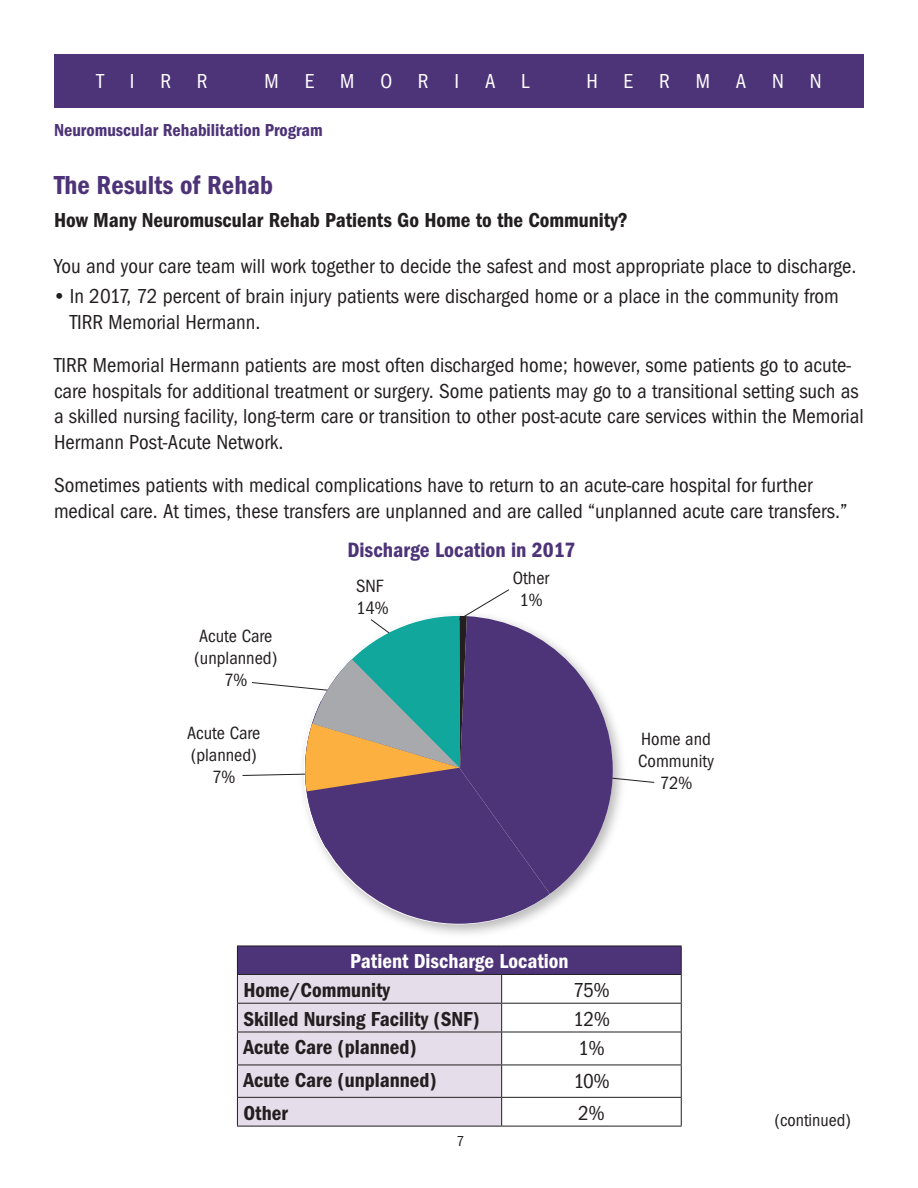
<style>
.page{position:relative;width:918px;height:1188px;background:#fff}
.page>*{position:absolute;margin:0;border:0;box-sizing:border-box;transform-origin:0 0}
.t1{font:600 27px "Franklin Got Cd ITC";color:#4d3378}
.t2{font:600 21.45px "Franklin Got Cd ITC";color:#4d3378}
.t3{font:21px/25.5px "Franklin Got Cd ITC";color:#231f20}
.t4{font:600 21px "Franklin Got Cd ITC";color:#231f20}
.t5{font:600 21px "Franklin Got Cd ITC";color:#fff}
.t6{font:21px "Franklin Got Cd ITC";letter-spacing:1.23em;color:#fff}
.t7{font:18.45px/22px "Franklin Got Cd ITC";color:#231f20;text-align:center}
.t8{font:600 18px "Franklin Got Cd ITC";color:#4d3378}
.t9{font:18px "Franklin Got Cd ITC";color:#231f20}
.t10{font:15px "Franklin Got Cd ITC";color:#231f20}
</style>
<div class="page">
<div style="left:54px;top:54px;width:810px;height:54px;background:#4d3378"></div>
<div style="left:237px;top:946px;width:444px;height:28px;background:#4d3378"></div>
<hr style="left:502px;top:946px;width:180px;height:1px;background:#231f20">
<hr style="left:502px;top:974px;width:180px;height:1px;background:#231f20">
<hr style="left:502px;top:1003px;width:180px;height:1px;background:#231f20">
<svg style="left:681px;top:946px;width:1px;height:86px"></svg>
<hr style="left:502px;top:1032px;width:180px;height:1px;background:#231f20">
<hr style="left:681px;top:1032px;width:1px;height:33px;background:#231f20">
<hr style="left:502px;top:1065px;width:180px;height:1px;background:#231f20">
<hr style="left:681px;top:1065px;width:1px;height:32px;background:#231f20">
<hr style="left:502px;top:1097px;width:180px;height:1px;background:#231f20">
<svg style="left:237px;top:946px;width:265px;height:180px;background:#c7bbd0"></svg>
<svg style="left:681px;top:1098px;width:1px;height:28px"></svg>
<hr style="left:237px;top:1126px;width:265px;height:1px;background:#231f20">
<hr style="left:502px;top:1126px;width:180px;height:1px;background:#231f20">
<svg style="left:353px;top:894px;width:197px;height:30px;fill:#4d3378"></svg>
<svg style="left:242px;top:589px;width:413px;height:305px"></svg>
<p class="t6" style="left:97px;top:69px;width:113px">TIRR</p>
<p class="t6" style="left:265px;top:69px;width:266px">MEMORIAL</p>
<p class="t6" style="left:586px;top:69px;width:237px">HERMANN</p>
<p class="t8" style="left:54px;top:119px;width:270px">Neuromuscular Rehabilitation Program</p>
<p class="t1" style="left:54px;top:169px;width:220px">The Results of Rehab</p>
<p class="t4" style="left:54px;top:208px;width:575px">How Many Neuromuscular Rehab Patients Go Home to the Community?</p>
<p class="t3" style="left:54px;top:253px;width:804px">You and your care team will work together to decide the safest and most appropriate place to discharge.</p>
<p class="t3" style="left:54px;top:283px;width:786px">• In 2017, 72 percent of brain injury patients were discharged home or a place in the community from</p>
<p class="t3" style="left:70px;top:309px;width:192px">TIRR Memorial Hermann.</p>
<p class="t3" style="left:54px;top:352px;width:811px">TIRR Memorial Hermann patients are most often discharged home; however, some patients go to acute&shy;care hospitals for additional treatment or surgery. Some patients may go to a transitional setting such as a skilled nursing facility, long-term care or transition to other post-acute care services within the Memorial Hermann Post-Acute Network.</p>
<p class="t3" style="left:54px;top:472px;width:795px">Sometimes patients with medical complications have to return to an acute-care hospital for further medical care. At times, these transfers are unplanned and are called “unplanned acute care transfers.”</p>
<p class="t7" style="left:194px;top:625px;width:85px">Acute Care (unplanned)<br>7%</p>
<p class="t7" style="left:187px;top:721px;width:75px">Acute Care (planned)<br>7%</p>
<p class="t2" style="left:347px;top:537px;width:230px">Discharge Location in 2017</p>
<p class="t7" style="left:356px;top:574px;width:34px;text-align:left">SNF<br>14%</p>
<p class="t7" style="left:513px;top:567px;width:38px">Other<br>1%</p>
<p class="t7" style="left:638px;top:727px;width:77px">Home and<br>Community<br>72%</p>
<p class="t5" style="left:350px;top:949px;width:220px">Patient Discharge Location</p>
<p class="t4" style="left:243px;top:978px;width:148px">Home/Community</p>
<p class="t3" style="left:573px;top:977px;width:38px">75%</p>
<p class="t4" style="left:243px;top:1006px;width:238px">Skilled Nursing Facility (SNF)</p>
<p class="t3" style="left:573px;top:1006px;width:38px">12%</p>
<p class="t4" style="left:243px;top:1035px;width:175px">Acute Care (planned)</p>
<p class="t3" style="left:578px;top:1035px;width:28px">1%</p>
<p class="t4" style="left:243px;top:1068px;width:195px">Acute Care (unplanned)</p>
<p class="t3" style="left:573px;top:1067px;width:38px">10%</p>
<p class="t4" style="left:243px;top:1101px;width:46px">Other</p>
<p class="t3" style="left:578px;top:1100px;width:28px">2%</p>
<p class="t10" style="left:457px;top:1132px;width:9px">7</p>
<p class="t9" style="left:775px;top:1109px;width:78px">(continued)</p>
</div>
